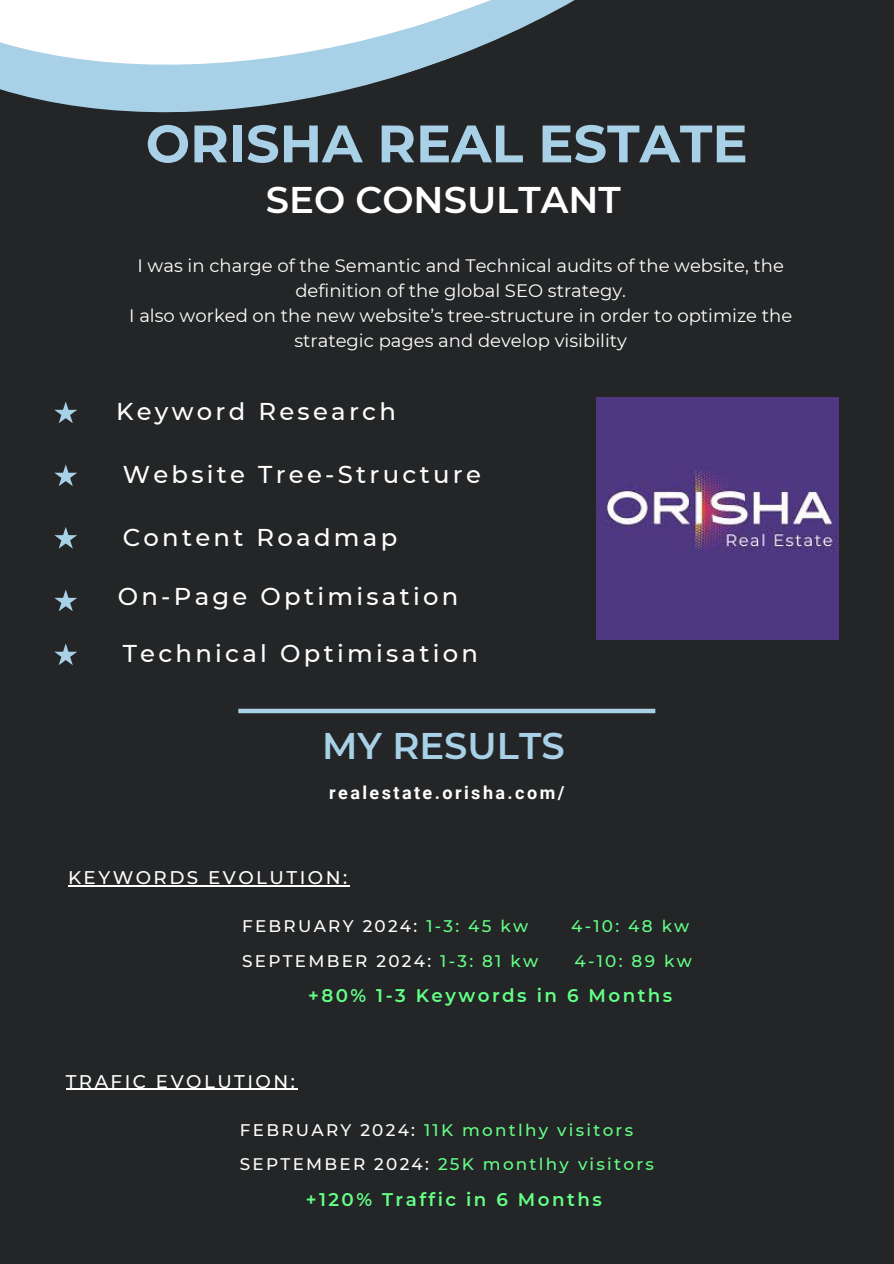
<style>
.page{position:relative;width:894px;height:1264px;background:#fff}
.page>*{position:absolute;margin:0;border:0;box-sizing:border-box;transform-origin:0 0}
.t1{font:700 52.5px "Montserrat";color:#a8d0e6}
.t2{font:600 37.05px "Montserrat";color:#fff}
.t3{font:600 37.05px "Montserrat";color:#a8d0e6}
.t4{font:500 24.3px "Montserrat";letter-spacing:.135em;color:#fff}
.t5{font:600 18.3px "Montserrat";letter-spacing:.135em;color:#64ff86}
.t6{font:500 18.3px "Montserrat";letter-spacing:.135em;color:#fff}
.t7{font:18px/24.8px "Montserrat";color:#fff;text-align:center}
.t8{font:700 18px "Roboto";letter-spacing:.135em;color:#fff}
.t9{font:500 16.8px "Montserrat";letter-spacing:.135em;color:#64ff86}
.t10{font:500 16.8px "Montserrat";letter-spacing:.135em;color:#fff}
.s1{color:#64ff86}
.s2{color:#fff}
</style>
<div class="page">
<div style="left:0;top:0;width:893px;height:1263px;background:#232526"></div>
<svg style="left:0;top:0;width:575px;height:113px"></svg>
<svg style="left:54px;top:401px;width:23px;height:22px"></svg>
<svg style="left:54px;top:464px;width:23px;height:22px"></svg>
<svg style="left:54px;top:527px;width:23px;height:21px"></svg>
<svg style="left:54px;top:589px;width:23px;height:22px"></svg>
<div style="left:238px;top:708px;width:417px;height:5px;background:#a8d0e6"></div>
<svg style="left:54px;top:643px;width:23px;height:22px"></svg>
<img style="left:596px;top:398px;width:241px;height:242px">
<hr style="left:66px;top:1088px;width:231px;height:1px;background:#fff">
<hr style="left:68px;top:885px;width:281px;height:1px;background:#fff">
<h3 class="t1" style="left:146px;top:111px;width:603px">ORISHA REAL ESTATE</h3>
<h3 class="t2" style="left:266px;top:177px;width:356px">SEO CONSULTANT</h3>
<p class="t7" style="left:137px;top:253px;width:647px">I was in charge of the Semantic and Technical audits of the website, the definition of the global SEO strategy.</p>
<p class="t7" style="left:129px;top:303px;width:664px">I also worked on the new website’s tree-structure in order to optimize the strategic pages and develop visibility</p>
<h2 class="t4" style="left:116px;top:397px;width:281px">Keyword Research</h2>
<h3 class="t4" style="left:123px;top:459px;width:359px">Website Tree-Structure</h3>
<h3 class="t4" style="left:123px;top:522px;width:276px">Content Roadmap</h3>
<p class="t4" style="left:118px;top:581px;width:342px">On-Page Optimisation</p>
<h2 class="t4" style="left:123px;top:639px;width:357px">Technical Optimisation</h2>
<h3 class="t3" style="left:322px;top:723px;width:244px">MY RESULTS</h3>
<h5 class="t8" style="left:329px;top:781px;width:237px">realestate.orisha.com/</h5>
<h5 class="t6" style="left:68px;top:866px;width:280px">KEYWORDS EVOLUTION:</h5>
<h4 class="t10" style="left:242px;top:915px;width:287px">FEBRUARY 2024: <span class="s1">1-3: 45 kw</span></h4>
<h4 class="t9" style="left:571px;top:915px;width:120px">4-10: 48 kw</h4>
<h5 class="t10" style="left:242px;top:950px;width:297px">SEPTEMBER 2024: <span class="s1">1-3: 81 kw</span></h5>
<h5 class="t9" style="left:574px;top:950px;width:119px">4-10: 89 kw</h5>
<h5 class="t5" style="left:308px;top:984px;width:366px">+80% 1-3 Keywords in 6 Months</h5>
<h5 class="t6" style="left:66px;top:1069px;width:231px">TRAFIC EVOLUTION:</h5>
<h4 class="t9" style="left:240px;top:1119px;width:394px"><span class="s2">FEBRUARY 2024:</span> 11K montlhy visitors</h4>
<h5 class="t9" style="left:240px;top:1154px;width:415px"><span class="s2">SEPTEMBER 2024:</span> 25K montlhy visitors</h5>
<h5 class="t5" style="left:306px;top:1188px;width:297px">+120% Traffic in 6 Months</h5>
</div>
